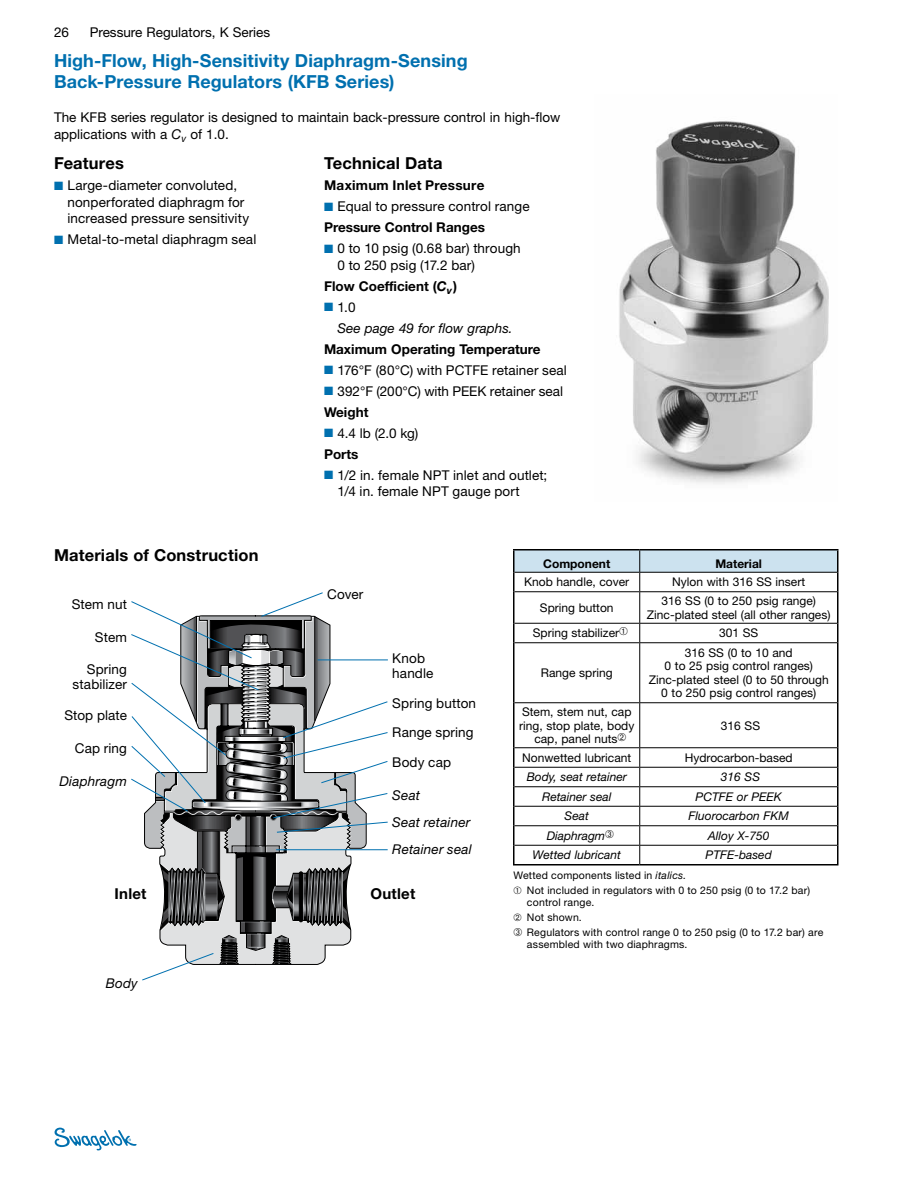
<style>
.page{position:relative;width:918px;height:1188px;background:#fff}
.page>*{position:absolute;margin:0;border:0;box-sizing:border-box;transform-origin:0 0}
.t1{font:700 18px/21px "Helvetica Neue LT Std";letter-spacing:.005em;color:#0070af}
.t2{font:700 16.5px "Helvetica Neue LT Std";letter-spacing:.01em;color:#000}
.t3{font:700 15px "Helvetica Neue LT Std";letter-spacing:.015em;color:#000}
.t4{font:13.5px/16.5px "Helvetica Neue LT Std";letter-spacing:.005em;color:#000}
.t5{font:italic 13.5px/27.6px "Helvetica Neue LT Std";letter-spacing:.01em;color:#000}
.t6{font:700 13.5px "Helvetica Neue LT Std";color:#000}
.t7{font:700 13.5px "Helvetica Neue LT Std";letter-spacing:.02em;color:#000}
.t8{font:12px/13.5px "Helvetica Neue LT Std";color:#000;text-align:center}
.t9{font:italic 12px "Helvetica Neue LT Std";color:#000}
.t10{font:700 12px "Helvetica Neue LT Std";color:#000}
.t11{font:10.5px/15px "Helvetica Neue LT Std";letter-spacing:.015em;color:#000}
.s1{font-style:italic}
.s2{color:#0070af}
.s3{font-weight:700}
</style>
<div class="page">
<svg style="left:55px;top:1128px;width:82px;height:22px"></svg>
<img style="left:619px;top:121px;width:210px;height:363px">
<svg style="left:131px;top:592px;width:257px;height:389px"></svg>
<hr style="left:513px;top:549px;width:127px;height:1px;background:#000">
<hr style="left:640px;top:549px;width:198px;height:1px;background:#000">
<hr style="left:513px;top:592px;width:1px;height:31px;background:#000">
<hr style="left:837px;top:592px;width:1px;height:31px;background:#000">
<svg style="left:513px;top:623px;width:1px;height:20px"></svg>
<svg style="left:837px;top:623px;width:1px;height:20px"></svg>
<hr style="left:513px;top:643px;width:1px;height:60px;background:#000">
<hr style="left:837px;top:643px;width:1px;height:60px;background:#000">
<hr style="left:513px;top:703px;width:1px;height:45px;background:#000">
<hr style="left:837px;top:703px;width:1px;height:45px;background:#000">
<svg style="left:513px;top:748px;width:1px;height:116px"></svg>
<svg style="left:837px;top:748px;width:1px;height:116px"></svg>
<hr style="left:513px;top:864px;width:127px;height:2px;background:#000">
<hr style="left:640px;top:864px;width:198px;height:2px;background:#000">
<svg style="left:513px;top:550px;width:325px;height:42px"></svg>
<hr style="left:514px;top:591px;width:126px;height:1px;background:#000">
<hr style="left:640px;top:591px;width:197px;height:1px;background:#000">
<hr style="left:639px;top:592px;width:1px;height:31px;background:#000">
<hr style="left:514px;top:623px;width:126px;height:1px;background:#000">
<hr style="left:640px;top:623px;width:197px;height:1px;background:#000">
<svg style="left:639px;top:624px;width:1px;height:18px"></svg>
<hr style="left:514px;top:642px;width:126px;height:1px;background:#000">
<hr style="left:640px;top:642px;width:197px;height:1px;background:#000">
<hr style="left:639px;top:643px;width:1px;height:59px;background:#000">
<hr style="left:514px;top:702px;width:126px;height:1px;background:#000">
<hr style="left:640px;top:702px;width:197px;height:1px;background:#000">
<hr style="left:639px;top:703px;width:1px;height:44px;background:#000">
<hr style="left:514px;top:747px;width:126px;height:1px;background:#000">
<hr style="left:640px;top:747px;width:197px;height:1px;background:#000">
<hr style="left:514px;top:767px;width:126px;height:1px;background:#000">
<hr style="left:640px;top:767px;width:197px;height:1px;background:#000">
<hr style="left:514px;top:786px;width:126px;height:1px;background:#000">
<hr style="left:640px;top:786px;width:197px;height:1px;background:#000">
<hr style="left:514px;top:806px;width:126px;height:1px;background:#000">
<hr style="left:640px;top:806px;width:197px;height:1px;background:#000">
<hr style="left:514px;top:825px;width:126px;height:1px;background:#000">
<hr style="left:640px;top:825px;width:197px;height:1px;background:#000">
<hr style="left:514px;top:845px;width:126px;height:1px;background:#000">
<hr style="left:640px;top:845px;width:197px;height:1px;background:#000">
<svg style="left:639px;top:748px;width:1px;height:116px"></svg>
<p class="t4" style="left:54px;top:23px;width:17px">26</p>
<p class="t4" style="left:90px;top:23px;width:182px">Pressure Regulators, K Series</p>
<p class="t1" style="left:54px;top:50px;width:415px">High-Flow, High-Sensitivity Diaphragm-Sensing<br>Back-Pressure Regulators (KFB Series)</p>
<p class="t4" style="left:54px;top:109px;width:508px">The KFB series regulator is designed to maintain back-pressure control in high-flow applications with a <span class="s1">C</span><sub>v</sub> of 1.0.</p>
<p class="t2" style="left:324px;top:153px;width:120px">Technical Data</p>
<p class="t7" style="left:324px;top:177px;width:162px">Maximum Inlet Pressure</p>
<p class="t4" style="left:324px;top:196px;width:207px;line-height:21px"><span class="s2">■</span> Equal to pressure control range<br><span class="s3">Pressure Control Ranges</span></p>
<p class="t4" style="left:338px;top:240px;width:185px;text-indent:-14px"><span class="s2">■</span> 0 to 10 psig (0.68 bar) through<br>0 to 250 psig (17.2 bar)</p>
<p class="t6" style="left:324px;top:278px;width:135px">Flow Coefficient (<span class="s1">C</span><sub>v</sub>)</p>
<p class="t4" style="left:324px;top:299px;width:33px"><span class="s2">■</span> 1.0</p>
<p class="t5" style="left:338px;top:314px;width:177px">See page 49 for flow graphs.</p>
<p class="t6" style="left:324px;top:341px;width:218px">Maximum Operating Temperature</p>
<p class="t4" style="left:324px;top:362px;width:244px"><span class="s2">■</span> 176°F (80°C) with PCTFE retainer seal</p>
<p class="t4" style="left:324px;top:380px;width:241px;line-height:21px"><span class="s2">■</span> 392°F (200°C) with PEEK retainer seal<br><span class="s3">Weight</span></p>
<p class="t4" style="left:324px;top:422px;width:96px;line-height:21px"><span class="s2">■</span> 4.4 lb (2.0 kg)<br><span class="s3">Ports</span></p>
<p class="t4" style="left:338px;top:467px;width:211px;text-indent:-14px"><span class="s2">■</span> 1/2 in. female NPT inlet and outlet;<br>1/4 in. female NPT gauge port</p>
<p class="t2" style="left:54px;top:153px;width:71px">Features</p>
<p class="t4" style="left:68px;top:177px;width:183px;text-indent:-14px"><span class="s2">■</span> Large-diameter convoluted, nonperforated diaphragm for increased pressure sensitivity</p>
<p class="t4" style="left:54px;top:231px;width:204px"><span class="s2">■</span> Metal-to-metal diaphragm seal</p>
<p class="t2" style="left:54px;top:545px;width:206px">Materials of Construction</p>
<p class="t4" style="left:72px;top:595px;width:57px">Stem nut</p>
<p class="t4" style="left:95px;top:628px;width:34px">Stem</p>
<p class="t4" style="left:73px;top:662px;width:56px;line-height:15px;text-align:right">Spring stabilizer</p>
<p class="t4" style="left:64px;top:707px;width:64px">Stop plate</p>
<p class="t4" style="left:75px;top:740px;width:54px">Cap ring</p>
<p class="t5" style="left:59px;top:767px;width:69px">Diaphragm</p>
<p class="t4" style="left:327px;top:586px;width:38px">Cover</p>
<p class="t4" style="left:392px;top:650px;width:43px;line-height:15px">Knob handle</p>
<p class="t4" style="left:392px;top:695px;width:85px">Spring button</p>
<p class="t4" style="left:392px;top:724px;width:83px">Range spring</p>
<p class="t4" style="left:392px;top:754px;width:60px">Body cap</p>
<p class="t5" style="left:392px;top:781px;width:80px">Seat<br>Seat retainer</p>
<p class="t5" style="left:392px;top:835px;width:81px">Retainer seal</p>
<p class="t3" style="left:115px;top:885px;width:33px">Inlet</p>
<p class="t3" style="left:370px;top:885px;width:46px">Outlet</p>
<p class="t5" style="left:106px;top:969px;width:33px">Body</p>
<p class="t10" style="left:543px;top:556px;width:69px">Component</p>
<p class="t10" style="left:715px;top:556px;width:48px">Material</p>
<p class="t8" style="left:524px;top:575px;width:107px">Knob handle, cover</p>
<p class="t8" style="left:672px;top:575px;width:134px">Nylon with 316 SS insert</p>
<p class="t8" style="left:540px;top:601px;width:75px">Spring button</p>
<p class="t8" style="left:647px;top:594px;width:185px">316 SS (0 to 250 psig range)<br>Zinc-plated steel (all other ranges)</p>
<p class="t8" style="left:533px;top:626px;width:97px">Spring stabilizer➀</p>
<p class="t8" style="left:719px;top:626px;width:41px">301 SS</p>
<p class="t8" style="left:541px;top:666px;width:73px">Range spring</p>
<p class="t8" style="left:649px;top:646px;width:182px">316 SS (0 to 10 and<br>0 to 25 psig control ranges)<br>Zinc-plated steel (0 to 50 through<br>0 to 250 psig control ranges)</p>
<p class="t8" style="left:522px;top:705px;width:111px">Stem, stem nut, cap</p>
<p class="t8" style="left:519px;top:718px;width:117px">ring, stop plate, body</p>
<p class="t8" style="left:534px;top:732px;width:93px">cap, panel nuts➁</p>
<p class="t8" style="left:721px;top:718px;width:41px">316 SS</p>
<p class="t8" style="left:522px;top:751px;width:111px">Nonwetted lubricant</p>
<p class="t8" style="left:685px;top:751px;width:109px">Hydrocarbon-based</p>
<p class="t9" style="left:527px;top:770px;width:102px">Body, seat retainer</p>
<p class="t9" style="left:721px;top:770px;width:41px">316 SS</p>
<p class="t9" style="left:542px;top:789px;width:71px">Retainer seal</p>
<p class="t9" style="left:696px;top:789px;width:88px">PCTFE or PEEK</p>
<p class="t9" style="left:565px;top:809px;width:26px">Seat</p>
<p class="t9" style="left:689px;top:809px;width:102px">Fluorocarbon FKM</p>
<p class="t9" style="left:547px;top:828px;width:69px">Diaphragm➂</p>
<p class="t9" style="left:708px;top:828px;width:63px">Alloy X-750</p>
<p class="t9" style="left:533px;top:848px;width:90px">Wetted lubricant</p>
<p class="t9" style="left:706px;top:848px;width:68px">PTFE-based</p>
<p class="t11" style="left:513px;top:868px;width:298px">Wetted components listed in <span class="s1">italics.<br></span>➀ Not included in regulators with 0 to 250 psig (0 to 17.2 bar)</p>
<p class="t11" style="left:513px;top:895px;width:311px;text-indent:14px">control range.<br>➁ Not shown.<br>➂ Regulators with control range 0 to 250 psig (0 to 17.2 bar) are</p>
<p class="t11" style="left:527px;top:937px;width:162px">assembled with two diaphragms.</p>
</div>
